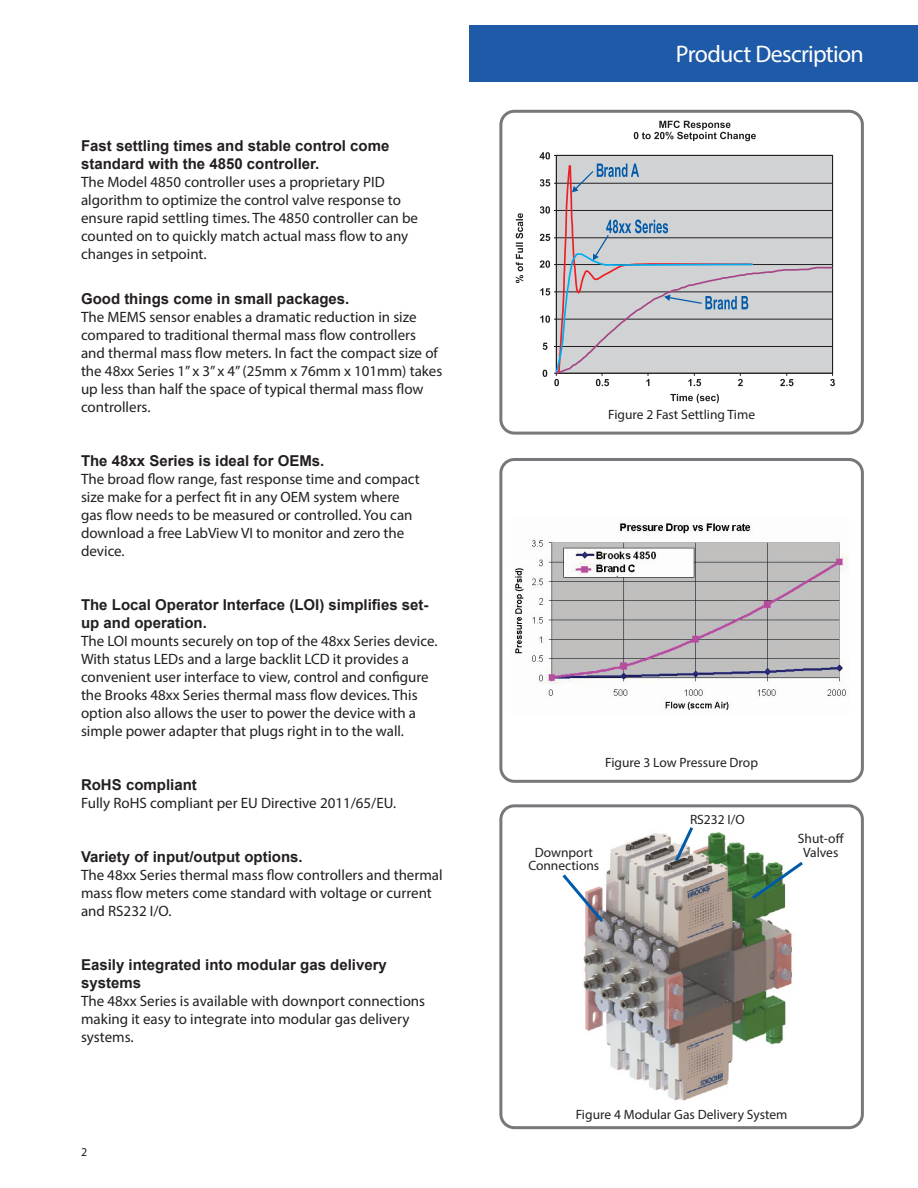
<style>
.page{position:relative;width:918px;height:1188px;background:#fff}
.page>*{position:absolute;margin:0;border:0;box-sizing:border-box;transform-origin:0 0}
.broDS-Mid-page_SH{font:24px "Myriad Pro";letter-spacing:-.03em;color:#fff}
.t1{font:15px/18px "Myriad Pro";color:#231f20}
.t2{font:700 15px/18px "Arial";color:#231f20}
.t3{font:13.5px "Myriad Pro";color:#231f20}
.t4{font:12px "Myriad Pro";color:#231f20}
</style>
<div class="page">
<div style="left:470px;top:25px;width:448px;height:57px;background:#1f5aa9"></div>
<div style="left:499px;top:804px;width:365px;height:325px;border:3px solid #76787b;border-radius:14px"></div>
<img style="left:583px;top:832px;width:209px;height:269px">
<div style="left:499px;top:110px;width:365px;height:325px;border:3px solid #76787b;border-radius:14px"></div>
<div style="left:499px;top:458px;width:365px;height:325px;border:3px solid #76787b;border-radius:14px"></div>
<img style="left:515px;top:523px;width:333px;height:187px">
<svg style="left:562px;top:871px;width:44px;height:54px"></svg>
<svg style="left:672px;top:827px;width:24px;height:38px"></svg>
<svg style="left:749px;top:859px;width:54px;height:43px"></svg>
<svg style="left:670px;top:394px;width:49px;height:9px"></svg>
<svg style="left:516px;top:213px;width:7px;height:70px"></svg>
<svg style="left:634px;top:121px;width:122px;height:20px"></svg>
<svg style="left:540px;top:152px;width:295px;height:234px;background:#c9c8cc"></svg>
<p class="t2" style="left:81px;top:137px;width:310px">Fast settling times and stable control come standard with the 4850 controller.</p>
<p class="t1" style="left:81px;top:173px;width:339px">The Model 4850 controller uses a proprietary PID algorithm to optimize the control valve response to ensure rapid settling times. The 4850 controller can be counted on to quickly match actual mass flow to any changes in setpoint.</p>
<p class="t2" style="left:81px;top:290px;width:270px">Good things come in small packages.</p>
<p class="t1" style="left:81px;top:308px;width:363px">The MEMS sensor enables a dramatic reduction in size compared to traditional thermal mass flow controllers and thermal mass flow meters. In fact the compact size of the 48xx Series 1” x 3” x 4” (25mm x 76mm x 101mm) takes up less than half the space of typical thermal mass flow controllers.</p>
<p class="t2" style="left:81px;top:452px;width:245px">The 48xx Series is ideal for OEMs.</p>
<p class="t1" style="left:81px;top:470px;width:340px">The broad flow range, fast response time and compact size make for a perfect fit in any OEM system where gas flow needs to be measured or controlled. You can download a free LabView VI to monitor and zero the device.</p>
<p class="t2" style="left:81px;top:596px;width:349px">The Local Operator Interface (LOI) simplifies set&shy;up and operation.</p>
<p class="t1" style="left:81px;top:632px;width:358px">The LOI mounts securely on top of the 48xx Series device.<br>With status LEDs and a large backlit LCD it provides a convenient user interface to view, control and configure the Brooks 48xx Series thermal mass flow devices. This option also allows the user to power the device with a simple power adapter that plugs right in to the wall.</p>
<p class="t2" style="left:81px;top:776px;width:117px">RoHS compliant</p>
<p class="t1" style="left:81px;top:794px;width:317px">Fully RoHS compliant per EU Directive 2011/65/EU.</p>
<p class="t2" style="left:81px;top:848px;width:223px">Variety of input/output options.</p>
<p class="t1" style="left:81px;top:866px;width:363px">The 48xx Series thermal mass flow controllers and thermal mass flow meters come standard with voltage or current and RS232 I/O.</p>
<p class="t2" style="left:81px;top:956px;width:307px">Easily integrated into modular gas delivery systems</p>
<p class="t1" style="left:81px;top:992px;width:346px">The 48xx Series is available with downport connections making it easy to integrate into modular gas delivery systems.</p>
<p class="t4" style="left:81px;top:1145px;width:8px">2</p>
<p class="broDS-Mid-page_SH" style="left:676px;top:39px;width:190px">Product Description</p>
<p class="t3" style="left:608px;top:406px;width:149px">Figure 2 Fast Settling Time</p>
<p class="t3" style="left:605px;top:754px;width:154px">Figure 3 Low Pressure Drop</p>
<p class="t3" style="left:535px;top:844px;width:60px">Downport</p>
<p class="t3" style="left:528px;top:857px;width:72px">Connections</p>
<p class="t3" style="left:690px;top:811px;width:56px">RS232 I/O</p>
<p class="t3" style="left:798px;top:830px;width:48px">Shut-off</p>
<p class="t3" style="left:803px;top:844px;width:37px">Valves</p>
<p class="t3" style="left:576px;top:1106px;width:213px">Figure 4 Modular Gas Delivery System</p>
</div>
